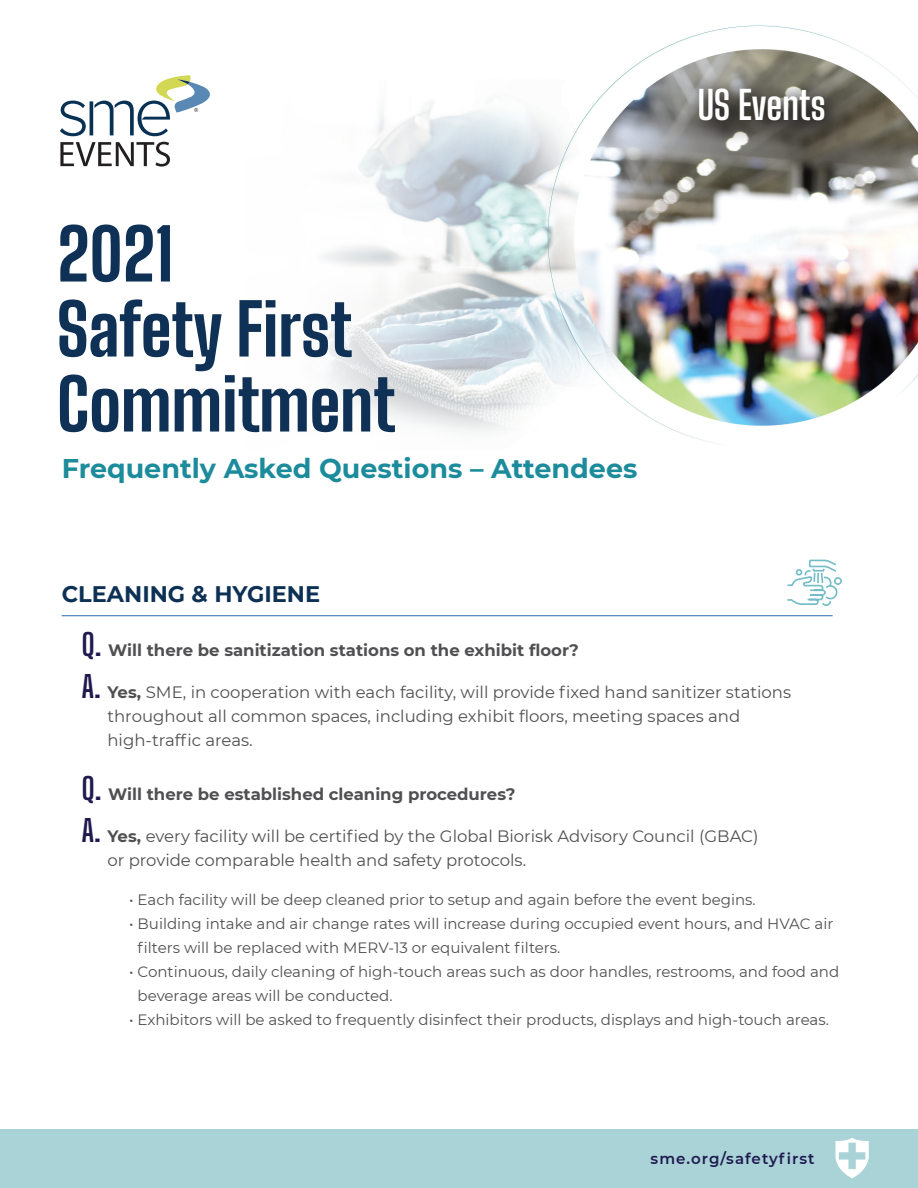
<style>
.page{position:relative;width:918px;height:1188px;background:#fff}
.page>*{position:absolute;margin:0;border:0;box-sizing:border-box;transform-origin:0 0}
.t1{font:800 70.5px "Big Shoulders Display";color:#0f3155}
.t2{font:700 39px "Big Shoulders Display";color:#fff}
.t3{font:700 27px "Montserrat";color:#1c8b9b}
.t4{font:700 22.5px "Montserrat";color:#0d3154}
.t5{font:16.5px/24px "Montserrat";color:#505052}
.t6{font:700 16.5px "Montserrat";color:#505052}
.t7{font:15px/24px "Montserrat";color:#505052}
.t8{font:600 15px "Montserrat";letter-spacing:.07em;color:#1f1950}
.s1{font-family:"Big Shoulders Display";font-size:30px;color:#1f1950}
.s2{font-family:"Big Shoulders Display";font-weight:700;font-size:30px;color:#1f1950}
.s3{font-weight:700}
</style>
<div class="page">
<img style="left:323px;top:25px;width:595px;height:418px">
<svg style="left:60px;top:75px;width:150px;height:61px"></svg>
<svg style="left:60px;top:142px;width:110px;height:25px"></svg>
<hr style="left:62px;top:615px;width:771px;height:1px;background:#2b6db5">
<div style="left:0;top:1130px;width:918px;height:58px;background:#a9d3d6"></div>
<svg style="left:835px;top:1138px;width:34px;height:40px"></svg>
<svg style="left:787px;top:559px;width:55px;height:47px"></svg>
<div style="left:682px;top:72px;width:169px;height:75px;background:#231f20;opacity:.89"></div>
<p class="t1" style="left:57px;top:197px;width:117px">2021</p>
<p class="t1" style="left:57px;top:272px;width:297px">Safety First</p>
<p class="t1" style="left:57px;top:347px;width:340px">Commitment</p>
<p class="t3" style="left:62px;top:449px;width:577px">Frequently Asked Questions – Attendees</p>
<p class="t2" style="left:698px;top:75px;width:129px">US Events</p>
<p class="t4" style="left:62px;top:578px;width:260px">CLEANING &amp; HYGIENE</p>
<p class="t6" style="left:82px;top:638px;width:499px"><span class="s1">Q.</span> Will there be sanitization stations on the exhibit floor?</p>
<p class="t5" style="left:107px;top:679px;width:685px;text-indent:-25px"><span class="s2">A.</span> <span class="s3">Yes,</span> SME, in cooperation with each facility, will provide fixed hand sanitizer stations throughout all common spaces, including exhibit floors, meeting spaces and high-traffic areas.</p>
<p class="t6" style="left:82px;top:782px;width:435px"><span class="s1">Q.</span> Will there be established cleaning procedures?</p>
<p class="t5" style="left:107px;top:823px;width:653px;text-indent:-25px"><span class="s2">A.</span> <span class="s3">Yes,</span> every facility will be certified by the Global Biorisk Advisory Council (GBAC) or provide comparable health and safety protocols.</p>
<p class="t7" style="left:129px;top:887px;width:628px">• Each facility will be deep cleaned prior to setup and again before the event begins.</p>
<p class="t7" style="left:138px;top:911px;width:697px;text-indent:-8px">• Building intake and air change rates will increase during occupied event hours, and HVAC air filters will be replaced with MERV-13 or equivalent filters.</p>
<p class="t7" style="left:138px;top:959px;width:703px;text-indent:-8px">• Continuous, daily cleaning of high-touch areas such as door handles, restrooms, and food and beverage areas will be conducted.</p>
<p class="t7" style="left:129px;top:1007px;width:701px">• Exhibitors will be asked to frequently disinfect their products, displays and high-touch areas.</p>
<p class="t8" style="left:651px;top:1148px;width:166px">sme.org/safetyfirst</p>
</div>
